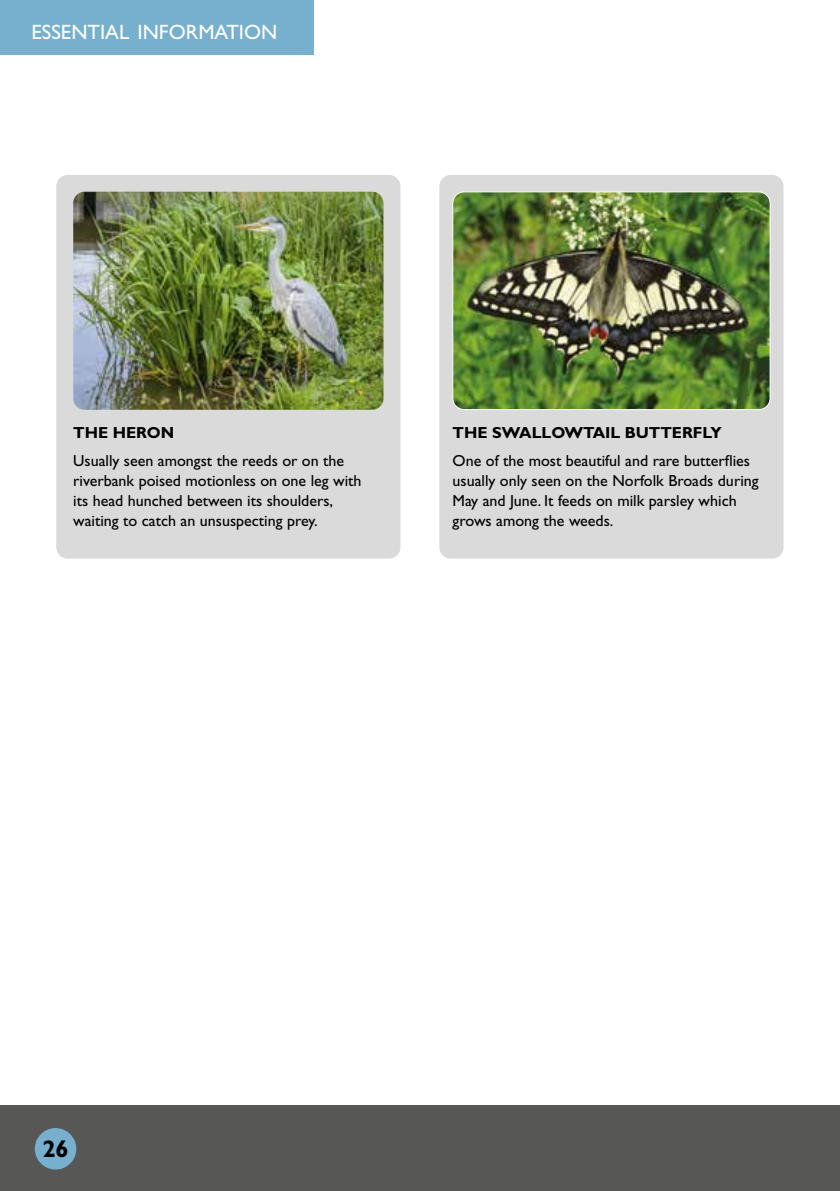
<style>
.page{position:relative;width:840px;height:1191px;background:#fff}
.page>*{position:absolute;margin:0;border:0;box-sizing:border-box;transform-origin:0 0}
.t1{font:700 24px "Gill Sans Std";color:#000}
.t2{font:20.8px "Gill Sans Std";color:#fff}
.t3{font:16px/20px "Gill Sans Std";color:#000}
.t4{font:700 16px "Gill Sans Std";color:#000}
</style>
<div class="page">
<div style="left:0;top:1106px;width:839px;height:85px;background:#575756"></div>
<div style="left:35px;top:1128px;width:41px;height:41px;background:#76b0ce;border-radius:50%"></div>
<div style="left:0;top:0;width:314px;height:55px;background:#76b0ce"></div>
<div style="left:56px;top:175px;width:344px;height:383px;background:#dadada;border-radius:11px"></div>
<div style="left:439px;top:175px;width:344px;height:383px;background:#dadada;border-radius:11px"></div>
<img style="left:73px;top:192px;width:310px;height:218px">
<img style="left:454px;top:192px;width:315px;height:217px">
<div style="left:452px;top:192px;width:317px;height:218px;border:1px solid #fff;border-radius:11px"></div>
<h2 class="t2" style="left:32px;top:20px;width:247px">ESSENTIAL INFORMATION</h2>
<p class="t4" style="left:73px;top:423px;width:103px">THE HERON</p>
<p class="t3" style="left:73px;top:451px;width:290px">Usually seen amongst the reeds or on the riverbank poised motionless on one leg with its head hunched between its shoulders, waiting to catch an unsuspecting prey.</p>
<p class="t4" style="left:452px;top:423px;width:270px">THE SWALLOWTAIL BUTTERFLY</p>
<p class="t3" style="left:452px;top:451px;width:307px">One of the most beautiful and rare butterflies usually only seen on the Norfolk Broads during May and June. It feeds on milk parsley which grows among the weeds.</p>
<h1 class="t1" style="left:42px;top:1134px;width:28px">26</h1>
</div>
